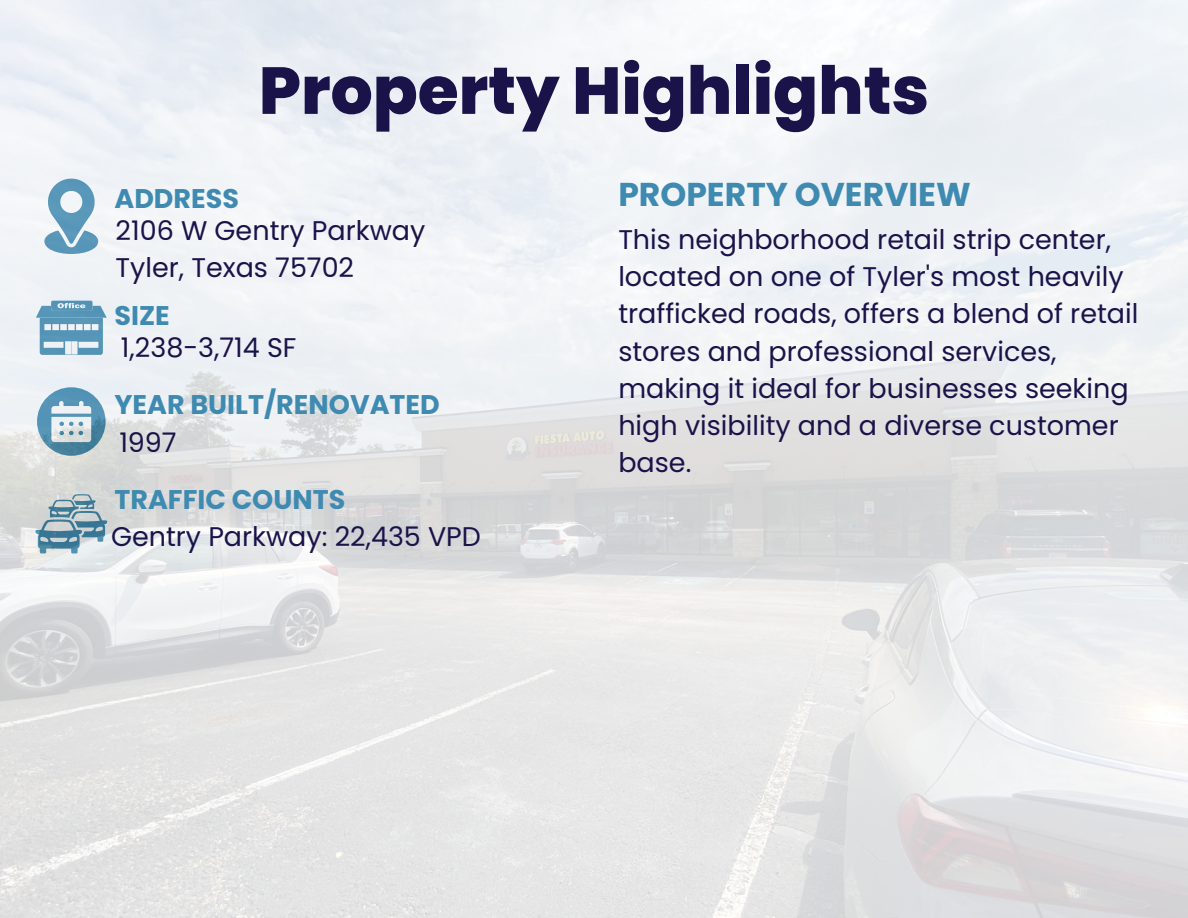
<style>
.page{position:relative;width:1188px;height:918px;background:#fff}
.page>*{position:absolute;margin:0;border:0;box-sizing:border-box;transform-origin:0 0}
.t1{font:800 66.3px "Poppins";color:#1a134a}
.t2{font:700 33px "Poppins";color:#3f8ab1}
.t3{font:27px/37.2px "Poppins";color:#1a134a}
.t4{font:700 27px "Poppins";color:#3f8ab1}
</style>
<div class="page">
<img style="left:0;top:0;width:1188px;height:918px">
<p class="t1" style="left:259px;top:44px;width:672px">Property Highlights</p>
<p class="t4" style="left:114px;top:179px;width:126px">ADDRESS</p>
<h1 class="t3" style="left:116px;top:211px;width:311px">2106 W Gentry Parkway</h1>
<h3 class="t3" style="left:116px;top:249px;width:240px">Tyler, Texas 75702</h3>
<p class="t4" style="left:114px;top:297px;width:57px">SIZE</p>
<p class="t3" style="left:121px;top:329px;width:177px">1,238-3,714 SF</p>
<p class="t4" style="left:114px;top:386px;width:327px">YEAR BUILT/RENOVATED</p>
<p class="t3" style="left:119px;top:424px;width:59px">1997</p>
<p class="t4" style="left:114px;top:481px;width:232px">TRAFFIC COUNTS</p>
<h3 class="t3" style="left:111px;top:518px;width:371px">Gentry Parkway: 22,435 VPD</h3>
<h4 class="t2" style="left:618px;top:172px;width:354px">PROPERTY OVERVIEW</h4>
<h3 class="t3" style="left:618px;top:221px;width:522px">This neighborhood retail strip center, located on one of Tyler's most heavily trafficked roads, offers a blend of retail stores and professional services, making it ideal for businesses seeking high visibility and a diverse customer base.</h3>
</div>
